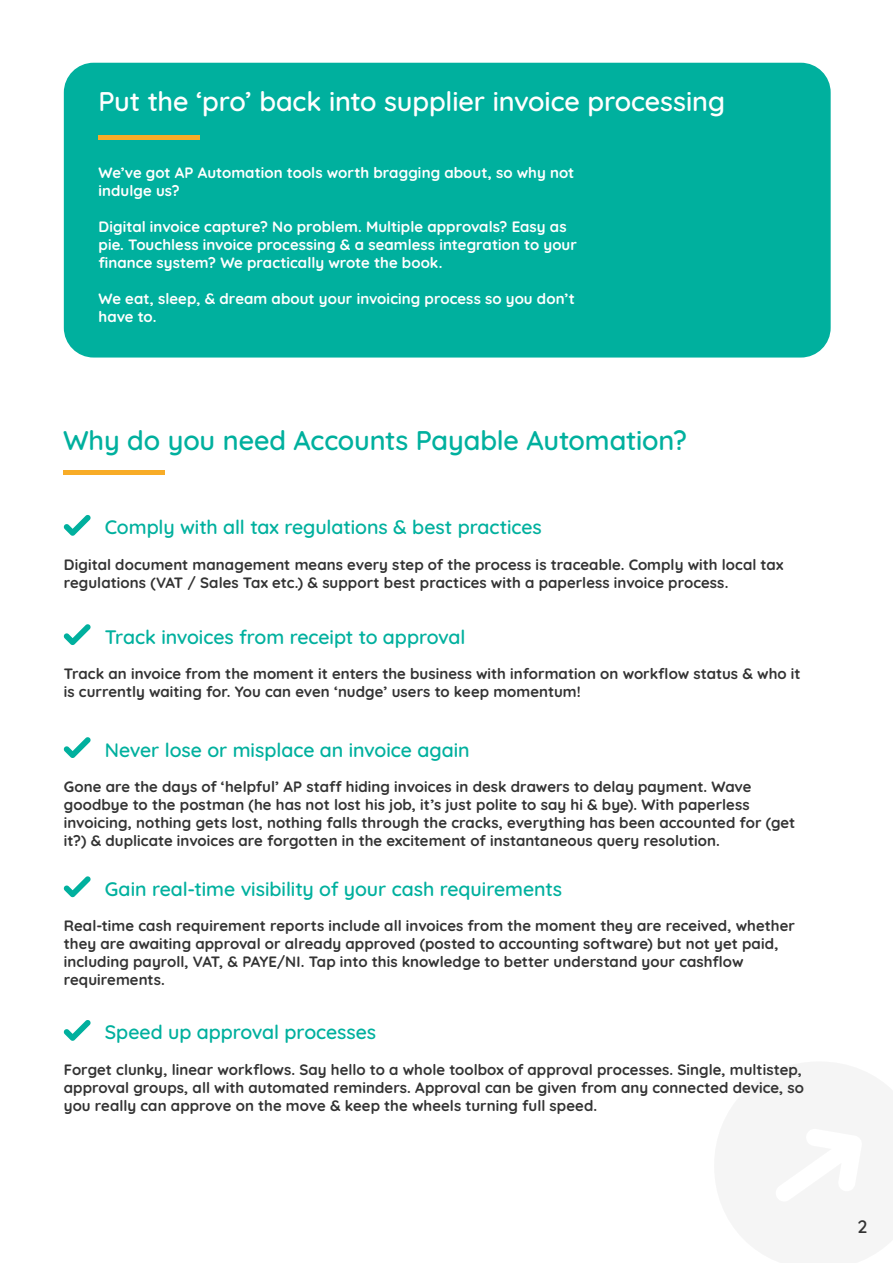
<style>
.page{position:relative;width:893px;height:1263px;background:#fff}
.page>*{position:absolute;margin:0;border:0;box-sizing:border-box;transform-origin:0 0}
.t1{font:600 27px "Quicksand";letter-spacing:-.005em;color:#fff}
.t2{font:600 27px "Quicksand";letter-spacing:-.005em;color:#00b09e}
.t3{font:600 19.5px "Quicksand";letter-spacing:-.005em;color:#00b09e}
.t4{font:600 18px "Quicksand";color:#333}
.t5{font:700 15px/18px "Quicksand";letter-spacing:.005em;color:#333}
.t6{font:700 15px/18px "Quicksand";letter-spacing:.005em;color:#fff}
</style>
<div class="page">
<hr style="left:63px;top:470px;width:102px;height:4px;background:#f8ac27">
<svg style="left:64px;top:515px;width:27px;height:21px"></svg>
<svg style="left:64px;top:624px;width:27px;height:21px"></svg>
<svg style="left:64px;top:737px;width:27px;height:21px"></svg>
<svg style="left:64px;top:876px;width:27px;height:21px"></svg>
<svg style="left:64px;top:1020px;width:27px;height:21px"></svg>
<div style="left:64px;top:63px;width:767px;height:295px;background:#00b09e;border-radius:30px"></div>
<div style="left:99px;top:135px;width:101px;height:5px;background:#f8ac27"></div>
<h1 class="t1" style="left:99px;top:81px;width:628px">Put the ‘pro’ back into supplier invoice processing</h1>
<p class="t6" style="left:99px;top:162px;width:477px">We’ve got AP Automation tools worth bragging about, so why not indulge us?</p>
<p class="t6" style="left:99px;top:216px;width:480px">Digital invoice capture? No problem. Multiple approvals? Easy as pie. Touchless invoice processing &amp; a seamless integration to your finance system? We practically wrote the book.</p>
<p class="t6" style="left:99px;top:288px;width:478px">We eat, sleep, &amp; dream about your invoicing process so you don’t have to.</p>
<h1 class="t2" style="left:63px;top:419px;width:625px">Why do you need Accounts Payable Automation?</h1>
<h2 class="t3" style="left:105px;top:512px;width:439px">Comply with all tax regulations &amp; best practices</h2>
<p class="t5" style="left:64px;top:554px;width:721px">Digital document management means every step of the process is traceable. Comply with local tax regulations (VAT / Sales Tax etc.) &amp; support best practices with a paperless invoice process.</p>
<h2 class="t3" style="left:105px;top:622px;width:362px">Track invoices from receipt to approval</h2>
<p class="t5" style="left:64px;top:663px;width:738px">Track an invoice from the moment it enters the business with information on workflow status &amp; who it is currently waiting for. You can even ‘nudge’ users to keep momentum!</p>
<h2 class="t3" style="left:105px;top:735px;width:366px">Never lose or misplace an invoice again</h2>
<p class="t5" style="left:64px;top:776px;width:733px">Gone are the days of ‘helpful’ AP staff hiding invoices in desk drawers to delay payment. Wave goodbye to the postman (he has not lost his job, it’s just polite to say hi &amp; bye). With paperless invoicing, nothing gets lost, nothing falls through the cracks, everything has been accounted for (get it?) &amp; duplicate invoices are forgotten in the excitement of instantaneous query resolution.</p>
<h2 class="t3" style="left:105px;top:874px;width:459px">Gain real-time visibility of your cash requirements</h2>
<p class="t5" style="left:64px;top:915px;width:733px">Real-time cash requirement reports include all invoices from the moment they are received, whether they are awaiting approval or already approved (posted to accounting software) but not yet paid, including payroll, VAT, &amp; PAYE/NI. Tap into this knowledge to better understand your cashflow requirements.</p>
<h2 class="t3" style="left:105px;top:1017px;width:273px">Speed up approval processes</h2>
<p class="t5" style="left:64px;top:1059px;width:742px">Forget clunky, linear workflows. Say hello to a whole toolbox of approval processes. Single, multistep, approval groups, all with automated reminders. Approval can be given from any connected device, so you really can approve on the move &amp; keep the wheels turning full speed.</p>
<p class="t4" style="left:857px;top:1212px;width:11px">2</p>
</div>
